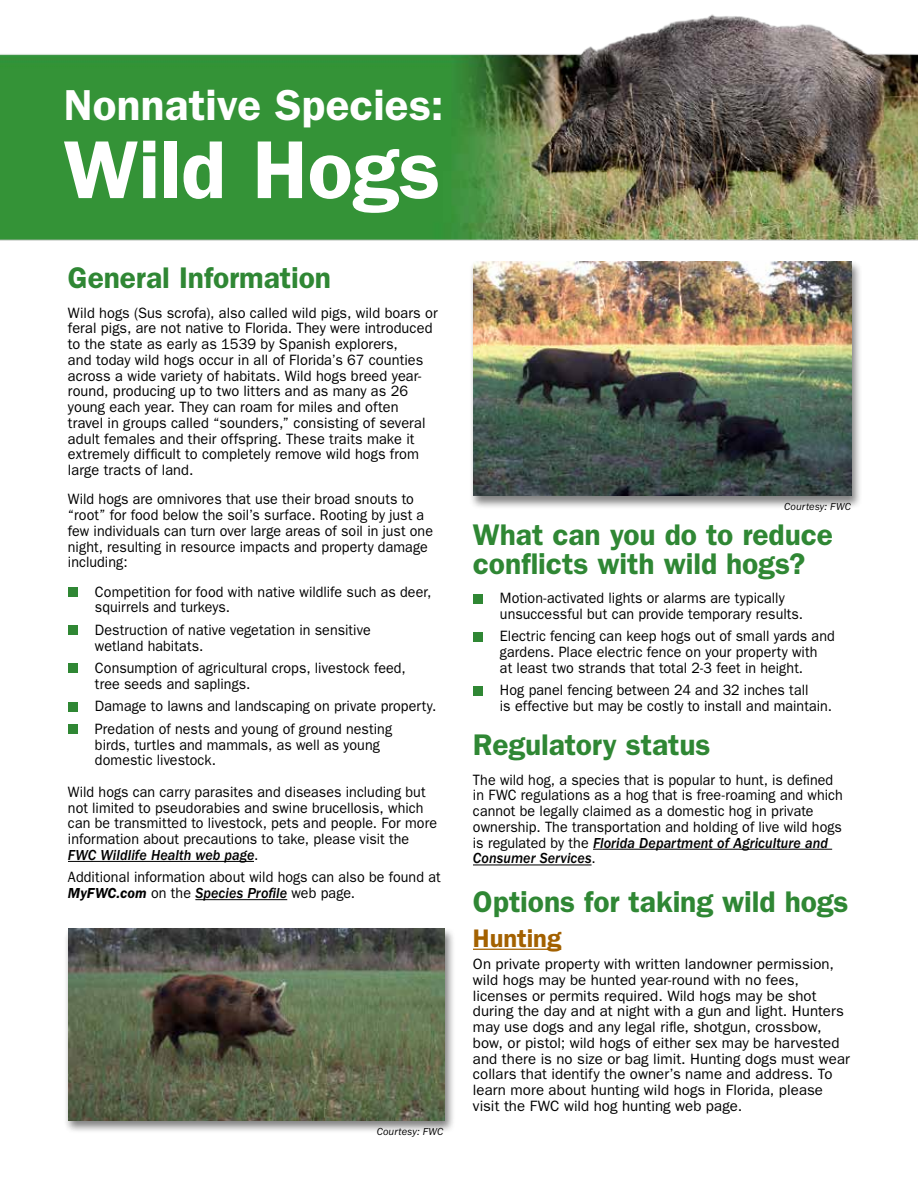
<style>
.page{position:relative;width:918px;height:1188px;background:#fff}
.page>*{position:absolute;margin:0;border:0;box-sizing:border-box;transform-origin:0 0}
.t1{font:600 82.5px "ITC Franklin Gothic Std";color:#fff}
.t2{font:49.5px/46.5px "ITC Franklin Gothic Std Hvy";letter-spacing:-.005em;color:#fff;scale:.95 1}
.t3{font:600 43.5px "ITC Franklin Gothic Std";letter-spacing:.005em;color:#fff}
.body{font:600 30px/28.5px "ITC Franklin Gothic Std";letter-spacing:-.005em;color:#2f8734}
.body-2{font:600 25.5px "ITC Franklin Gothic Std";color:#a36100}
.body-3{font:15px/15.8px "ITC Franklin Gothic Std";letter-spacing:.005em;color:#000;scale:.95 1}
.body-4{font:15px/15.8px "ITC Franklin Gothic Std";letter-spacing:.005em;color:#000}
.headline{font:italic 10.5px "ITC Franklin Gothic Std";letter-spacing:.01em;color:#000}
.s1{font-family:"ITC Franklin Gothic Std Med It"}
.s2{font-weight:600;font-style:italic}
</style>
<div class="page">
<img style="left:0;top:14px;width:918px;height:227px">
<hr style="left:68px;top:861px;width:186px;height:1px;background:#000">
<hr style="left:195px;top:899px;width:92px;height:1px;background:#000">
<div style="left:68px;top:587px;width:9px;height:10px;background:#2f8734"></div>
<div style="left:68px;top:626px;width:9px;height:9px;background:#2f8734"></div>
<div style="left:68px;top:664px;width:9px;height:9px;background:#2f8734"></div>
<div style="left:68px;top:702px;width:9px;height:9px;background:#2f8734"></div>
<div style="left:68px;top:725px;width:9px;height:9px;background:#2f8734"></div>
<hr style="left:593px;top:849px;width:239px;height:1px;background:#000">
<hr style="left:473px;top:865px;width:119px;height:1px;background:#000">
<hr style="left:473px;top:949px;width:88px;height:1px;background:#a36100">
<div style="left:64px;top:927px;width:392px;height:207px;background:#000;opacity:.5"></div>
<img style="left:68px;top:929px;width:377px;height:191px">
<div style="left:469px;top:259px;width:393px;height:250px;background:#000;opacity:.5"></div>
<img style="left:473px;top:261px;width:378px;height:235px">
<div style="left:473px;top:594px;width:9px;height:9px;background:#2f8734"></div>
<div style="left:473px;top:632px;width:9px;height:9px;background:#2f8734"></div>
<div style="left:473px;top:686px;width:9px;height:9px;background:#2f8734"></div>
<p class="t3" style="left:64px;top:79px;width:381px">Nonnative Species:</p>
<p class="t1" style="left:64px;top:121px;width:378px">Wild Hogs</p>
<h2 class="t2" style="left:68px;top:93px;width:478px">Get The Facts About<br>Gopher Tortoises:</h2>
<p class="body" style="left:68px;top:264px;width:265px">General Information</p>
<p class="body-4" style="left:68px;top:305px;width:371px">Wild hogs (Sus scrofa), also called wild pigs, wild boars or feral pigs, are not native to Florida. They were introduced to the state as early as 1539 by Spanish explorers,<br>and today wild hogs occur in all of Florida’s 67 counties across a wide variety of habitats. Wild hogs breed year&shy;round, producing up to two litters and as many as 26 young each year. They can roam for miles and often<br>travel in groups called “sounders,” consisting of several adult females and their offspring. These traits make it extremely difficult to completely remove wild hogs from large tracts of land.</p>
<p class="body-3" style="left:68px;top:492px;width:386px">Wild hogs are omnivores that use their broad snouts to “root” for food below the soil’s surface. Rooting by just a few individuals can turn over large areas of soil in just one night, resulting in resource impacts and property damage including:</p>
<p class="body-3" style="left:95px;top:584px;width:356px">Competition for food with native wildlife such as deer,</p>
<p class="body-3" style="left:95px;top:600px;width:144px">squirrels and turkeys.</p>
<p class="body-3" style="left:95px;top:622px;width:292px">Destruction of native vegetation in sensitive</p>
<p class="body-3" style="left:95px;top:638px;width:116px">wetland habitats.</p>
<p class="body-3" style="left:95px;top:660px;width:329px">Consumption of agricultural crops, livestock feed,</p>
<p class="body-3" style="left:95px;top:676px;width:165px">tree seeds and saplings.</p>
<p class="body-3" style="left:95px;top:699px;width:361px">Damage to lawns and landscaping on private property.</p>
<p class="body-3" style="left:95px;top:721px;width:314px">Predation of nests and young of ground nesting</p>
<p class="body-3" style="left:95px;top:737px;width:302px">birds, turtles and mammals, as well as young</p>
<p class="body-3" style="left:95px;top:753px;width:129px">domestic livestock.</p>
<p class="body-3" style="left:68px;top:784px;width:390px">Wild hogs can carry parasites and diseases including but not limited to pseudorabies and swine brucellosis, which can be transmitted to livestock, pets and people. For more information about precautions to take, please visit the <span class="s1">FWC Wildlife Health web page</span>.</p>
<p class="body-3" style="left:68px;top:870px;width:394px">Additional information about wild hogs can also be found at<br><span class="s2">MyFWC.com</span> on the <span class="s1">Species Profile</span> web page.</p>
<p class="headline" style="left:377px;top:1125px;width:68px">Courtesy: FWC</p>
<p class="headline" style="left:784px;top:501px;width:68px">Courtesy: FWC</p>
<p class="body" style="left:473px;top:521px;width:362px">What can you do to reduce conflicts with wild hogs?</p>
<p class="body-3" style="left:500px;top:590px;width:301px">Motion-activated lights or alarms are typically</p>
<p class="body-3" style="left:500px;top:606px;width:321px">unsuccessful but can provide temporary results.</p>
<p class="body-3" style="left:500px;top:629px;width:354px">Electric fencing can keep hogs out of small yards and</p>
<p class="body-3" style="left:500px;top:644px;width:336px">gardens. Place electric fence on your property with</p>
<p class="body-3" style="left:500px;top:660px;width:321px">at least two strands that total 2-3 feet in height.</p>
<p class="body-3" style="left:500px;top:683px;width:326px">Hog panel fencing between 24 and 32 inches tall</p>
<p class="body-3" style="left:500px;top:698px;width:351px">is effective but may be costly to install and maintain.</p>
<p class="body" style="left:473px;top:731px;width:239px">Regulatory status</p>
<p class="body-3" style="left:473px;top:772px;width:391px">The wild hog, a species that is popular to hunt, is defined in FWC regulations as a hog that is free-roaming and which cannot be legally claimed as a domestic hog in private ownership. The transportation and holding of live wild hogs is regulated by the <span class="s1">Florida Department of Agriculture and Consumer Services</span>.</p>
<p class="body" style="left:473px;top:888px;width:377px">Options for taking wild hogs</p>
<p class="body-2" style="left:473px;top:923px;width:90px">Hunting</p>
<p class="body-4" style="left:473px;top:956px;width:378px">On private property with written landowner permission, wild hogs may be hunted year-round with no fees, licenses or permits required. Wild hogs may be shot during the day and at night with a gun and light. Hunters may use dogs and any legal rifle, shotgun, crossbow, bow, or pistol; wild hogs of either sex may be harvested and there is no size or bag limit. Hunting dogs must wear collars that identify the owner’s name and address. To learn more about hunting wild hogs in Florida, please visit the FWC wild hog hunting web page.</p>
</div>
